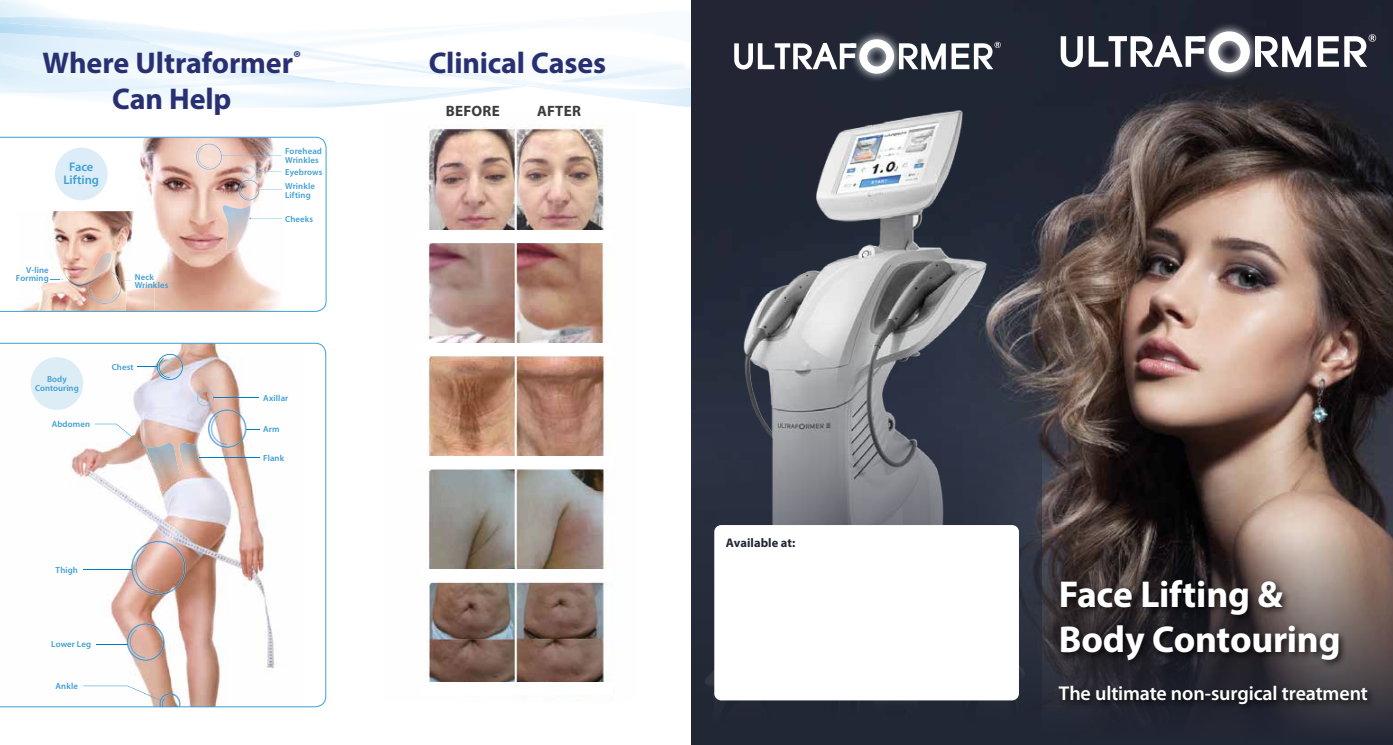
<style>
.page{position:relative;width:1393px;height:745px;background:#fff}
.page>*{position:absolute;margin:0;border:0;box-sizing:border-box;transform-origin:0 0}
.t1{font:700 37.5px/45px "Myriad Pro";letter-spacing:-.005em;color:#fff}
.t2{font:700 30px "Myriad Pro";letter-spacing:-.005em;color:#293072}
.t3{font:600 20px "Myriad Pro";letter-spacing:-.01em;color:#fff}
.t4{font:700 17.5px "Myriad Pro";color:#293072}
.t5{font:700 15px "Myriad Pro";letter-spacing:.02em;color:#3c3c3b}
.t6{font:700 12.5px "Myriad Pro";letter-spacing:.005em;color:#222735}
.t7{font:600 12.5px/12.6px "Myriad Pro";color:#3e9ed5;text-align:center}
.t8{font:600 8.75px/8.9px "Myriad Pro";letter-spacing:.015em;color:#3e9ed5}
</style>
<div class="page">
<img style="left:552px;top:60px;width:133px;height:22px">
<img style="left:83px;top:21px;width:310px;height:43px">
<img style="left:111px;top:29px;width:217px;height:27px">
<img style="left:0;top:22px;width:151px;height:21px">
<img style="left:494px;top:82px;width:197px;height:25px">
<svg style="left:532px;top:84px;width:12px;height:1px"></svg>
<img style="left:360px;top:61px;width:185px;height:21px">
<svg style="left:672px;top:88px;width:18px;height:2px"></svg>
<img style="left:691px;top:0;width:702px;height:493px">
<img style="left:698px;top:103px;width:337px;height:217px">
<div style="left:1199px;top:22px;width:60px;height:60px;background:#fff;opacity:.75"></div>
<svg style="left:1060px;top:36px;width:22px;height:31px"></svg>
<svg style="left:1088px;top:31px;width:161px;height:41px"></svg>
<svg style="left:1260px;top:36px;width:51px;height:31px"></svg>
<img style="left:1198px;top:36px;width:7px;height:17px">
<img style="left:1255px;top:36px;width:5px;height:31px">
<svg style="left:1317px;top:34px;width:59px;height:33px"></svg>
<div style="left:849px;top:30px;width:54px;height:53px;background:#fff;opacity:.75"></div>
<svg style="left:734px;top:39px;width:266px;height:35px"></svg>
<svg style="left:1042px;top:493px;width:351px;height:251px;background:#544a49"></svg>
<svg style="left:691px;top:320px;width:351px;height:424px;background:#4e525d"></svg>
<div style="left:714px;top:524px;width:305px;height:176px;background:#fff;border-radius:7px"></div>
<div style="left:1055px;top:575px;width:321px;height:137px;background:#000;opacity:.75"></div>
<img style="left:426px;top:125px;width:188px;height:575px">
<div style="left:419px;top:230px;width:194px;height:13px;background:#fff"></div>
<div style="left:419px;top:343px;width:194px;height:13px;background:#fff"></div>
<div style="left:419px;top:456px;width:194px;height:12px;background:#fff"></div>
<div style="left:419px;top:569px;width:194px;height:12px;background:#fff"></div>
<div style="left:419px;top:681px;width:194px;height:13px;background:#fff"></div>
<svg style="left:0;top:136px;width:327px;height:176px"></svg>
<div style="left:55px;top:147px;width:53px;height:53px;background:#dcedf7;border-radius:50%"></div>
<svg style="left:0;top:342px;width:326px;height:365px"></svg>
<div style="left:31px;top:357px;width:52px;height:52px;background:#dcedf6;border-radius:50%"></div>
<h3 class="t4" style="left:293px;top:45px;width:10px">®</h3>
<h2 class="t2" style="left:43px;top:43px;width:252px">Where Ultraformer</h2>
<h2 class="t2" style="left:429px;top:43px;width:179px">Clinical Cases</h2>
<h2 class="t2" style="left:112px;top:79px;width:121px">Can Help</h2>
<p class="t8" style="left:285px;top:146px;width:38px;line-height:9.5px">Forehead<br>Wrinkles</p>
<p class="t8" style="left:285px;top:181px;width:31px">Wrinkle<br>Lifting</p>
<p class="t8" style="left:285px;top:214px;width:30px">Cheeks</p>
<h3 class="t7" style="left:63px;top:160px;width:37px">Face<br>Lifting</h3>
<p class="t8" style="left:285px;top:168px;width:39px">Eyebrows</p>
<p class="t8" style="left:16px;top:265px;width:34px;line-height:8px;text-align:right">V-line<br>Forming</p>
<p class="t8" style="left:135px;top:272px;width:35px">Neck<br>Wrinkles</p>
<p class="t8" style="left:112px;top:362px;width:23px">Chest</p>
<p class="t8" style="left:35px;top:374px;width:45px;text-align:center">Body<br>Contouring</p>
<p class="t8" style="left:52px;top:418px;width:40px">Abdomen</p>
<p class="t8" style="left:56px;top:565px;width:24px">Thigh</p>
<p class="t8" style="left:51px;top:639px;width:41px">Lower Leg</p>
<p class="t8" style="left:56px;top:680px;width:24px">Ankle</p>
<p class="t8" style="left:263px;top:393px;width:27px">Axillar</p>
<p class="t8" style="left:263px;top:424px;width:18px">Arm</p>
<p class="t8" style="left:263px;top:453px;width:22px">Flank</p>
<h3 class="t5" style="left:446px;top:101px;width:56px">BEFORE</h3>
<h3 class="t5" style="left:537px;top:101px;width:45px">AFTER</h3>
<h3 class="t6" style="left:726px;top:534px;width:71px">Available at:</h3>
<h1 class="t1" style="left:1059px;top:570px;width:283px">Face Lifting &amp;<br>Body Contouring</h1>
<h3 class="t3" style="left:1059px;top:680px;width:310px">The ultimate non-surgical treatment</h3>
</div>
